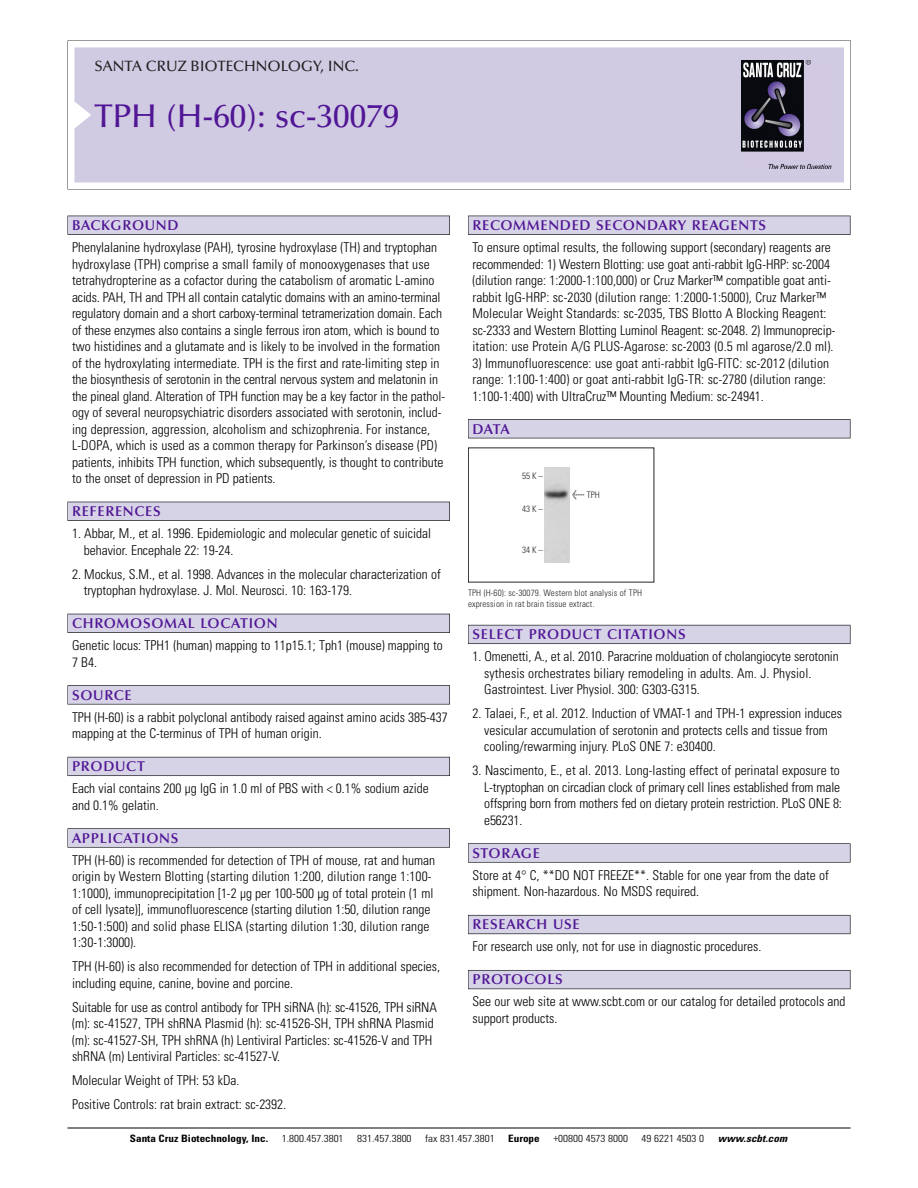
<style>
.page{position:relative;width:918px;height:1188px;background:#fff}
.page>*{position:absolute;margin:0;border:0;box-sizing:border-box;transform-origin:0 0}
.t1{font:500 33px "Optima";color:#511695}
.t2{font:500 15px "Optima";color:#231f20}
.t3{font:600 14.25px "Optima";letter-spacing:.05em;color:#511695}
.t4{font:300 condensed 13.5px/16.5px "Univers";color:#000}
.t5{font:300 condensed 10.2px "Univers";color:#000;scale:1.1 1}
.t6{font:700 condensed 10.2px "Univers";color:#000;scale:1.1 1}
.t7{font:italic 700 condensed 10.2px "Univers";letter-spacing:.005em;color:#000;scale:1.1 1}
.t8{font:9px/10.5px "Univers Condensed Light+YENQHO";letter-spacing:.015em;color:#272627}
.s1{font-family:"Meta Plus Book Roman+KHROHU";font-size:10.5px}
</style>
<div class="page">
<svg style="left:68px;top:40px;width:783px;height:149px"></svg>
<div style="left:74px;top:47px;width:770px;height:135px;background:#d1cae3"></div>
<img style="left:741px;top:60px;width:90px;height:108px">
<div style="left:68px;top:216px;width:382px;height:19px;background:#525155"></div>
<div style="left:68px;top:216px;width:381px;height:18px;background:#d7d3e7"></div>
<div style="left:68px;top:502px;width:382px;height:19px;background:#515055"></div>
<div style="left:68px;top:502px;width:381px;height:18px;background:#d7d3e7"></div>
<div style="left:68px;top:614px;width:382px;height:19px;background:#525158"></div>
<div style="left:68px;top:614px;width:381px;height:18px;background:#d7d3e7"></div>
<div style="left:68px;top:685px;width:382px;height:19px;background:#575759"></div>
<div style="left:68px;top:686px;width:381px;height:18px;background:#d7d3e7"></div>
<div style="left:68px;top:757px;width:382px;height:19px;background:#5b5a62"></div>
<div style="left:68px;top:757px;width:381px;height:18px;background:#d7d3e7"></div>
<div style="left:68px;top:828px;width:382px;height:20px;background:#626263"></div>
<div style="left:68px;top:829px;width:381px;height:18px;background:#d7d3e7"></div>
<div style="left:468px;top:216px;width:382px;height:19px;background:#525155"></div>
<div style="left:468px;top:216px;width:382px;height:18px;background:#d7d3e7"></div>
<div style="left:468px;top:419px;width:382px;height:19px;background:#525155"></div>
<div style="left:468px;top:420px;width:382px;height:18px;background:#d7d3e7"></div>
<div style="left:468px;top:625px;width:382px;height:19px;background:#5b5a62"></div>
<div style="left:468px;top:625px;width:382px;height:18px;background:#d7d3e7"></div>
<div style="left:468px;top:843px;width:382px;height:20px;background:#666667"></div>
<div style="left:468px;top:844px;width:382px;height:18px;background:#d7d3e7"></div>
<div style="left:468px;top:915px;width:382px;height:19px;background:#66646d"></div>
<div style="left:468px;top:916px;width:382px;height:18px;background:#d7d3e7"></div>
<div style="left:468px;top:970px;width:382px;height:19px;background:#5b5961"></div>
<div style="left:468px;top:971px;width:382px;height:18px;background:#d7d3e7"></div>
<hr style="left:68px;top:1128px;width:782px;height:1px;background:#000">
<img style="left:544px;top:467px;width:26px;height:96px">
<p class="t2" style="left:94px;top:61px;width:266px">SANTA CRUZ BIOTECHNOLOGY, INC.</p>
<h1 class="t1" style="left:94px;top:103px;width:306px">TPH (H-60): sc-30079</h1>
<p class="t3" style="left:72px;top:219px;width:108px">BACKGROUND</p>
<p class="t4" style="left:72px;top:240px;width:375px">Phenylalanine hydroxylase (PAH), tyrosine hydroxylase (TH) and tryptophan hydroxylase (TPH) comprise a small family of monooxygenases that use tetrahydropterine as a cofactor during the catabolism of aromatic L-amino acids. PAH, TH and TPH all contain catalytic domains with an amino-terminal regulatory domain and a short carboxy-terminal tetramerization domain. Each of these enzymes also contains a single ferrous iron atom, which is bound to two histidines and a glutamate and is likely to be involved in the formation of the hydroxylating intermediate. TPH is the first and rate-limiting step in the biosynthesis of serotonin in the central nervous system and melatonin in the pineal gland. Alteration of TPH function may be a key factor in the pathol&shy;ogy of several neuropsychiatric disorders associated with serotonin, includ&shy;ing depression, aggression, alcoholism and schizophrenia. For instance, L-DOPA, which is used as a common therapy for Parkinson’s disease (PD) patients, inhibits TPH function, which subsequently, is thought to contribute to the onset of depression in PD patients.</p>
<p class="t3" style="left:72px;top:506px;width:90px">REFERENCES</p>
<p class="t4" style="left:84px;top:526px;width:349px;text-indent:-12px">1. Abbar, M., et al. 1996. Epidemiologic and molecular genetic of suicidal behavior. Encephale 22: 19-24.</p>
<p class="t4" style="left:84px;top:567px;width:359px;text-indent:-12px">2. Mockus, S.M., et al. 1998. Advances in the molecular characterization of tryptophan hydroxylase. J. Mol. Neurosci. 10: 163-179.</p>
<p class="t3" style="left:72px;top:618px;width:207px">CHROMOSOMAL LOCATION</p>
<p class="t4" style="left:72px;top:638px;width:372px">Genetic locus: TPH1 (human) mapping to 11p15.1; Tph1 (mouse) mapping to<br>7 B4.</p>
<p class="t3" style="left:72px;top:689px;width:61px">SOURCE</p>
<p class="t4" style="left:72px;top:710px;width:377px">TPH (H-60) is a rabbit polyclonal antibody raised against amino acids 385-437 mapping at the C-terminus of TPH of human origin.</p>
<p class="t3" style="left:72px;top:761px;width:74px">PRODUCT</p>
<p class="t4" style="left:72px;top:781px;width:358px">Each vial contains 200 µg IgG in 1.0 ml of PBS with &lt; 0.1% sodium azide and 0.1% gelatin.</p>
<p class="t3" style="left:72px;top:832px;width:108px">APPLICATIONS</p>
<p class="t4" style="left:72px;top:853px;width:365px">TPH (H-60) is recommended for detection of TPH of mouse, rat and human origin by Western Blotting (starting dilution 1:200, dilution range 1:100- 1:1000), immunoprecipitation [1-2 µg per 100-500 µg of total protein (1 ml of cell lysate)], immunofluorescence (starting dilution 1:50, dilution range 1:50-1:500) and solid phase ELISA (starting dilution 1:30, dilution range 1:30-1:3000).</p>
<p class="t4" style="left:72px;top:959px;width:370px">TPH (H-60) is also recommended for detection of TPH in additional species, including equine, canine, bovine and porcine.</p>
<p class="t4" style="left:72px;top:1000px;width:366px">Suitable for use as control antibody for TPH siRNA (h): sc-41526, TPH siRNA (m): sc-41527, TPH shRNA Plasmid (h): sc-41526-SH, TPH shRNA Plasmid (m): sc-41527-SH, TPH shRNA (h) Lentiviral Particles: sc-41526-V and TPH shRNA (m) Lentiviral Particles: sc-41527-V.</p>
<p class="t4" style="left:72px;top:1070px;width:216px;line-height:24px">Molecular Weight of TPH: 53 kDa.<br>Positive Controls: rat brain extract: sc-2392.</p>
<p class="t3" style="left:473px;top:219px;width:295px">RECOMMENDED SECONDARY REAGENTS</p>
<p class="t4" style="left:473px;top:240px;width:364px">To ensure optimal results, the following support (secondary) reagents are recommended: 1) Western Blotting: use goat anti-rabbit IgG-HRP: sc-2004 (dilution range: 1:2000-1:100,000) or Cruz Marker™ compatible goat anti&shy;rabbit IgG-HRP: sc-2030 (dilution range: 1:2000-1:5000), Cruz Marker™ Molecular Weight Standards: sc-2035, TBS Blotto A Blocking Reagent: sc-2333 and Western Blotting Luminol Reagent: sc-2048. 2) Immunoprecip&shy;itation: use Protein A/G PLUS-Agarose: sc-2003 (0.5 ml agarose/2.0 ml).</p>
<p class="t4" style="left:473px;top:356px;width:358px">3) Immunofluorescence: use goat anti-rabbit IgG-FITC: sc-2012 (dilution range: 1:100-1:400) or goat anti-rabbit IgG-TR: sc-2780 (dilution range:<br>1:100-1:400) with UltraCruz™ Mounting Medium: sc-24941.</p>
<p class="t3" style="left:473px;top:423px;width:39px">DATA</p>
<p class="t8" style="left:522px;top:471px;width:22px">55K–</p>
<p class="t8" style="left:522px;top:504px;width:22px">43K–</p>
<p class="t8" style="left:522px;top:545px;width:22px">34K–</p>
<p class="t8" style="left:572px;top:491px;width:29px"><span class="s1">&lt;</span> TPH</p>
<p class="t8" style="left:468px;top:589px;width:176px">TPH (H-60): sc-30079. Western blot analysis of TPH expression in rat brain tissue extract.</p>
<p class="t3" style="left:473px;top:629px;width:215px">SELECT PRODUCT CITATIONS</p>
<p class="t4" style="left:484px;top:649px;width:356px;text-indent:-12px">1. Omenetti, A., et al. 2010. Paracrine molduation of cholangiocyte serotonin sythesis orchestrates biliary remodeling in adults. Am. J. Physiol.<br>Gastrointest. Liver Physiol. 300: G303-G315.</p>
<p class="t4" style="left:484px;top:706px;width:359px;text-indent:-12px">2. Talaei, F., et al. 2012. Induction of VMAT-1 and TPH-1 expression induces vesicular accumulation of serotonin and protects cells and tissue from cooling/rewarming injury. PLoS ONE 7: e30400.</p>
<p class="t4" style="left:484px;top:763px;width:359px;text-indent:-12px">3. Nascimento, E., et al. 2013. Long-lasting effect of perinatal exposure to L-tryptophan on circadian clock of primary cell lines established from male offspring born from mothers fed on dietary protein restriction. PLoS ONE 8: e56231.</p>
<p class="t3" style="left:473px;top:847px;width:69px">STORAGE</p>
<p class="t4" style="left:473px;top:868px;width:358px">Store at 4° C, **DO NOT FREEZE**. Stable for one year from the date of shipment. Non-hazardous. No MSDS required.</p>
<p class="t3" style="left:473px;top:919px;width:109px">RESEARCH USE</p>
<p class="t4" style="left:473px;top:940px;width:290px">For research use only, not for use in diagnostic procedures.</p>
<p class="t3" style="left:473px;top:974px;width:92px">PROTOCOLS</p>
<p class="t4" style="left:473px;top:995px;width:375px">See our web site at www.scbt.com or our catalog for detailed protocols and support products.</p>
<p class="t6" style="left:130px;top:1135px;width:127px">Santa Cruz Biotechnology, Inc.</p>
<p class="t5" style="left:282px;top:1135px;width:58px">1.800.457.3801</p>
<p class="t5" style="left:357px;top:1135px;width:51px">831.457.3800</p>
<p class="t5" style="left:425px;top:1135px;width:65px">fax 831.457.3801</p>
<p class="t6" style="left:508px;top:1135px;width:30px">Europe</p>
<p class="t5" style="left:553px;top:1135px;width:69px">+00800 4573 8000</p>
<p class="t5" style="left:642px;top:1135px;width:58px">49 6221 4503 0</p>
<p class="t7" style="left:718px;top:1135px;width:64px">www.scbt.com</p>
</div>
